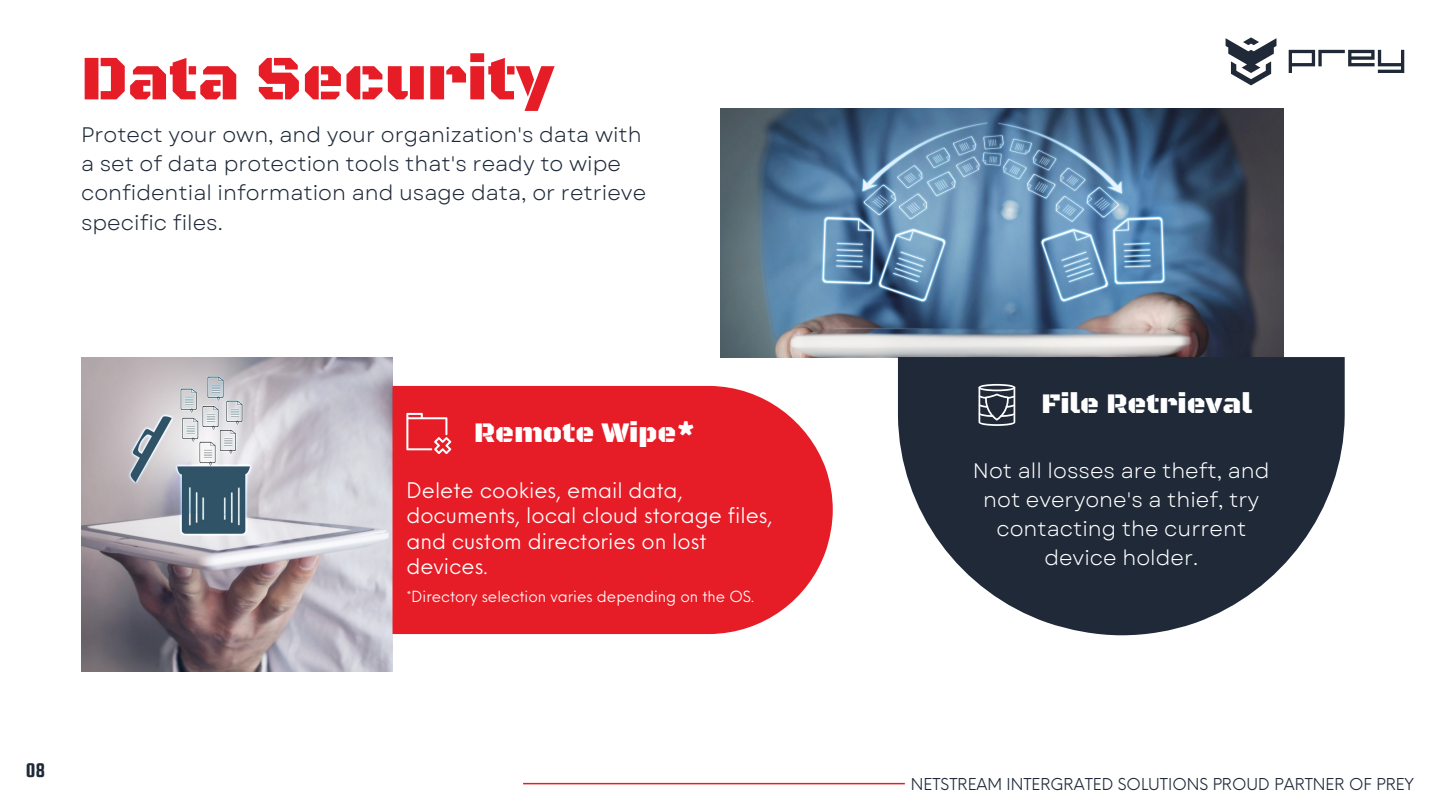
<style>
.page{position:relative;width:1440px;height:810px;background:#fff}
.page>*{position:absolute;margin:0;border:0;box-sizing:border-box;transform-origin:0 0}
.t1{font:64px "Black Ops One";color:#e61d27}
.t2{font:29px "Black Ops One";color:#fff}
.t3{font:21px/29.2px "Garet";color:#1f2938}
.t4{font:21px/25.5px "Neue Einstellung";color:#fff}
.t5{font:21px/29.2px "Garet";color:#fff;text-align:center}
.t6{font:21px "Squada One";color:#1f2938}
.t7{font:16px "Neue Einstellung";color:#1f2938}
.t8{font:15px "Neue Einstellung";color:#fff}
</style>
<div class="page">
<img style="left:81px;top:357px;width:311px;height:314px">
<img style="left:720px;top:108px;width:563px;height:249px">
<div style="left:393px;top:386px;width:440px;height:248px;background:#e61d27"></div>
<svg style="left:898px;top:357px;width:447px;height:278px;fill:#1f2938"></svg>
<svg style="left:406px;top:413px;width:45px;height:41px;background:#eb4c54"></svg>
<svg style="left:979px;top:384px;width:36px;height:42px"></svg>
<hr style="left:523px;top:783px;width:382px;height:1px;background:#e61d27">
<svg style="left:1289px;top:50px;width:115px;height:23px"></svg>
<svg style="left:1226px;top:37px;width:51px;height:48px"></svg>
<p class="t1" style="left:81px;top:41px;width:475px">Data Security</p>
<p class="t3" style="left:81px;top:120px;width:567px">Protect your own, and your organization's data with a set of data protection tools that's ready to wipe confidential information and usage data, or retrieve specific files.</p>
<p class="t6" style="left:26px;top:759px;width:21px">08</p>
<p class="t2" style="left:474px;top:416px;width:223px">Remote Wipe*</p>
<p class="t4" style="left:406px;top:475px;width:368px">Delete cookies, email data, documents, local cloud storage files, and custom directories on lost devices.</p>
<p class="t8" style="left:406px;top:583px;width:349px">*Directory selection varies depending on the OS.</p>
<p class="t2" style="left:1042px;top:387px;width:212px">File Retrieval</p>
<p class="t5" style="left:973px;top:456px;width:298px">Not all losses are theft, and not everyone's a thief, try contacting the current device holder.</p>
<p class="t7" style="left:911px;top:770px;width:505px">NETSTREAM INTERGRATED SOLUTIONS PROUD PARTNER OF PREY</p>
</div>
